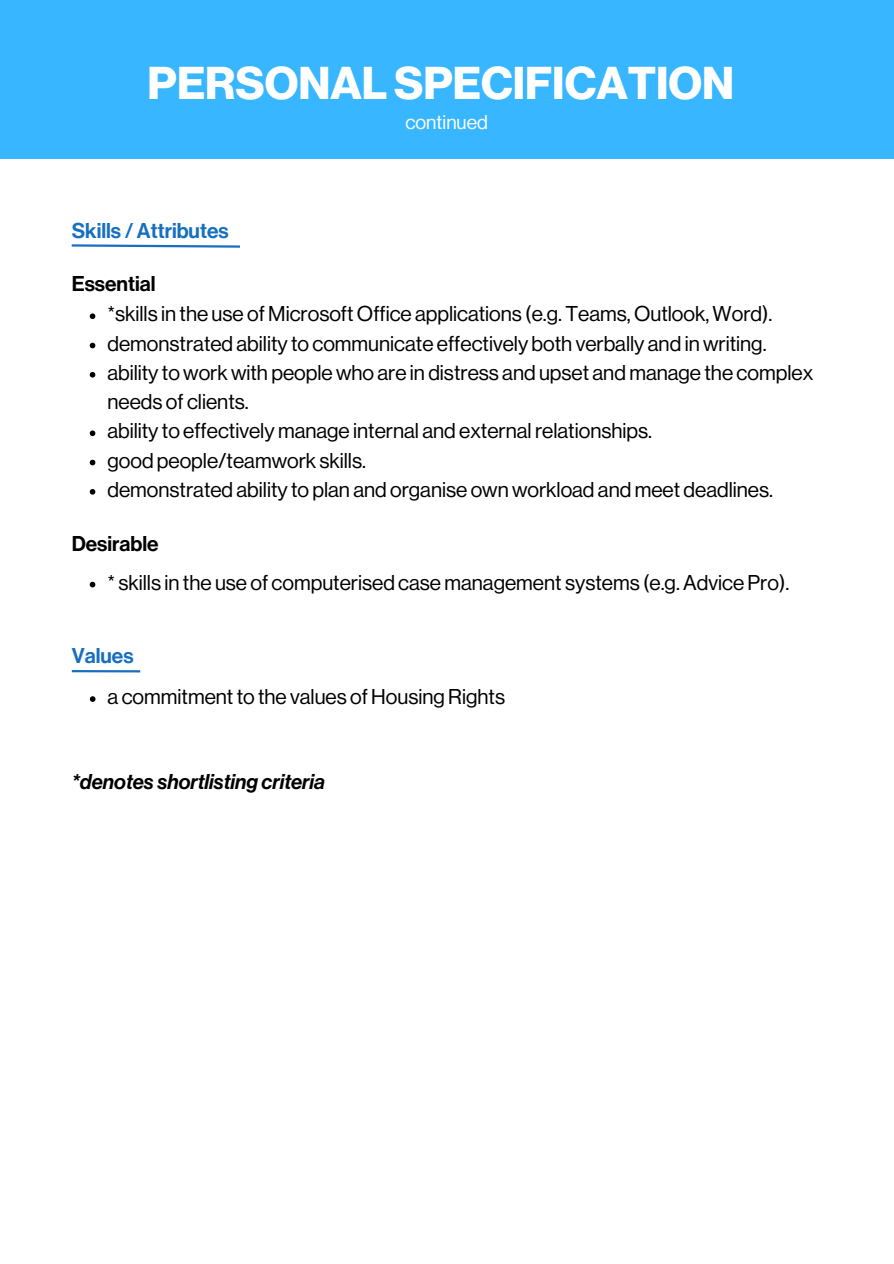
<style>
.page{position:relative;width:894px;height:1264px;background:#fff}
.page>*{position:absolute;margin:0;border:0;box-sizing:border-box;transform-origin:0 0}
.t1{font:700 45px "Haas Grot Disp 75";color:#fff}
.t2{font:21px/29.2px "Haas Grot Disp 55 Roman";color:#000}
.t3{font:italic 500 21px "Haas Grot Disp 66";color:#000}
.t4{font:500 21px "Haas Grot Disp 65";color:#176fc0}
.t5{font:500 21px "Haas Grot Disp 65";color:#000}
.t6{font:19.5px "Haas Grot Disp 55 Roman";color:#fff}
</style>
<div class="page">
<div style="left:0;top:0;width:893px;height:159px;background:#38b6ff"></div>
<svg style="left:90px;top:313px;width:5px;height:6px"></svg>
<svg style="left:90px;top:343px;width:5px;height:5px"></svg>
<svg style="left:90px;top:372px;width:5px;height:5px"></svg>
<svg style="left:90px;top:430px;width:5px;height:6px"></svg>
<svg style="left:90px;top:460px;width:5px;height:5px"></svg>
<svg style="left:90px;top:489px;width:5px;height:5px"></svg>
<svg style="left:71px;top:244px;width:169px;height:4px"></svg>
<svg style="left:90px;top:582px;width:5px;height:5px"></svg>
<svg style="left:90px;top:696px;width:5px;height:6px"></svg>
<hr style="left:72px;top:670px;width:68px;height:2px;background:#176fc0">
<h1 class="t1" style="left:148px;top:62px;width:587px">PERSONALSPECIFICATION</h1>
<p class="t6" style="left:405px;top:112px;width:84px">continued</p>
<p class="t4" style="left:72px;top:220px;width:158px">Skills / Attributes</p>
<h2 class="t5" style="left:72px;top:273px;width:85px">Essential</h2>
<h2 class="t2" style="left:107px;top:300px;width:666px">*skills in the use of Microsoft Office applications (e.g. Teams, Outlook, Word).</h2>
<p class="t2" style="left:107px;top:329px;width:660px">demonstrated ability to communicate effectively both verbally and in writing.</p>
<p class="t2" style="left:107px;top:358px;width:707px">ability to work with people who are in distress and upset and manage the complex needs of clients.</p>
<p class="t2" style="left:107px;top:417px;width:546px">ability to effectively manage internal and external relationships.</p>
<p class="t2" style="left:107px;top:446px;width:260px">good people/teamwork skills.</p>
<p class="t2" style="left:107px;top:475px;width:667px">demonstrated ability to plan and organise own workload and meet deadlines.</p>
<p class="t5" style="left:72px;top:534px;width:88px">Desirable</p>
<h2 class="t2" style="left:107px;top:568px;width:683px">* skills in the use of computerised case management systems (e.g. Advice Pro).</h2>
<p class="t4" style="left:72px;top:646px;width:63px">Values</p>
<h2 class="t2" style="left:108px;top:682px;width:399px">a commitment to the values of Housing Rights</h2>
<h2 class="t3" style="left:72px;top:771px;width:254px">*denotes shortlisting criteria</h2>
</div>
